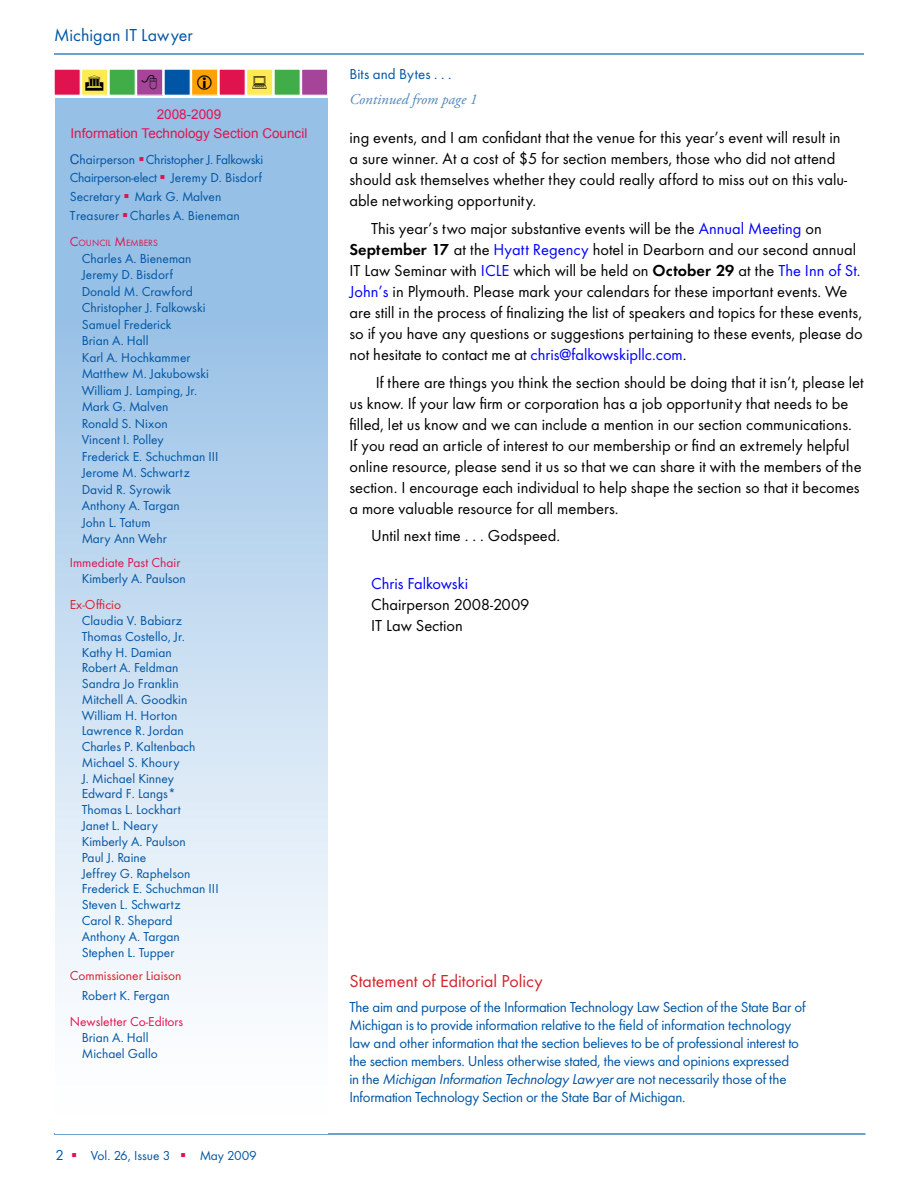
<style>
.page{position:relative;width:918px;height:1188px;background:#fff}
.page>*{position:absolute;margin:0;border:0;box-sizing:border-box;transform-origin:0 0}
.t1{font:18px "Futura Book DTC";color:#d2232a}
.t2{font:18px "Futura Book DTC";color:#0055a4}
.t3{font:16.5px/21px "Futura Book DTC";color:#000}
.t4{font:16.5px "Futura Book DTC";color:#00f}
.t5{font:15px/18px "Futura Book DTC";letter-spacing:-.02em;color:#0055a4}
.t6{font:15px "Futura Book Oblique DTC";letter-spacing:-.02em;color:#0055a4}
.t7{font:italic 15px "Adobe Garamond Pro";color:#4d88bf}
.t8{font:15px "Futura Book DTC";color:#0055a4}
.t9{font:13.5px/15.8px "Futura Book DTC";color:#0055a4}
.t10{font:13.5px/19.5px "Arial";color:#e1134f;text-align:center}
.t11{font:13.5px "Futura Book DTC";color:#e1134f}
.t12{font:13.5px "Futura Book DTC";color:#d2232a}
.t13{font:9.45px "Futura Book DTC";color:#e1134f}
.s1{font-family:"Arial"}
.s2{color:#e1134f}
.s3{font-size:13.5px}
.s4{font-size:15px}
.s5{color:#00f}
.s6{font-family:"Futura Demi Bold DTC"}
.s7{font-family:"Futura Book DTC"}
</style>
<div class="page">
<hr style="left:54px;top:53px;width:810px;height:2px;background:#0055a4">
<hr style="left:54px;top:1133px;width:812px;height:2px;background:#0055a4">
<div style="left:56px;top:99px;width:271px;height:1035px;background:linear-gradient(to bottom,#87b6e2,#fff)"></div>
<div style="left:54px;top:69px;width:26px;height:26px;background:#e1134f"></div>
<div style="left:82px;top:69px;width:26px;height:26px;background:#ffea53"></div>
<div style="left:81px;top:69px;width:27px;height:26px;border:1px solid #fff"></div>
<div style="left:109px;top:69px;width:26px;height:26px;background:#41ad49;border:1px solid #fff"></div>
<div style="left:137px;top:69px;width:26px;height:26px;background:#a54499"></div>
<div style="left:136px;top:69px;width:27px;height:26px;border:1px solid #fff"></div>
<div style="left:164px;top:69px;width:26px;height:26px;background:#0055a4"></div>
<div style="left:192px;top:69px;width:26px;height:26px;background:#ffa101"></div>
<div style="left:191px;top:69px;width:27px;height:26px;border:1px solid #fff"></div>
<div style="left:219px;top:69px;width:26px;height:26px;background:#e1134f"></div>
<div style="left:247px;top:69px;width:26px;height:26px;background:#ffea53"></div>
<div style="left:246px;top:69px;width:27px;height:26px;border:1px solid #fff"></div>
<div style="left:274px;top:69px;width:26px;height:26px;background:#41ad49;border:1px solid #fff"></div>
<div style="left:301px;top:69px;width:27px;height:26px;background:#a54499;border:1px solid #fff"></div>
<p class="t2" style="left:54px;top:25px;width:140px">Michigan IT Lawyer</p>
<p class="t10" style="left:71px;top:104px;width:238px">2008-2009<br>Information Technology Section Council</p>
<p class="t9" style="left:70px;top:150px;width:195px;line-height:18.6px"><span class="s1">C</span>hairperson <span class="s2">▪</span>Christopher J. Falkowski Chairperson-elect <span class="s2">▪</span> Jeremy D. Bisdorf Secretary <span class="s2">▪</span> Mark G. Malven Treasurer <span class="s2">▪</span>Charles A. Bieneman</p>
<p class="t13" style="left:70px;top:238px;width:90px"><span class="s3">C</span>OUNCIL <span class="s3">M</span>EMBERS</p>
<p class="t9" style="left:82px;top:250px;width:138px;line-height:16.5px">Charles A. Bieneman<br>Jeremy D. Bisdorf<br>Donald M. Crawford<br>Christopher J. Falkowski<br>Samuel Frederick<br>Brian A. Hall<br>Karl A. Hochkammer<br>Matthew M. Jakubowski<br>William J. Lamping, Jr.<br>Mark G. Malven<br>Ronald S. Nixon<br>Vincent I. Polley<br>Frederick E. Schuchman III<br>Jerome M. Schwartz<br>David R. Syrowik<br>Anthony A. Targan<br>John L. Tatum<br>Mary Ann Wehr</p>
<p class="t11" style="left:70px;top:555px;width:112px">Immediate Past Chair</p>
<p class="t9" style="left:82px;top:571px;width:106px">Kimberly A. Paulson</p>
<p class="t12" style="left:70px;top:597px;width:53px">Ex-Officio</p>
<p class="t9" style="left:82px;top:613px;width:138px">Claudia V. Babiarz<br>Thomas Costello, Jr.<br>Kathy H. Damian<br>Robert A. Feldman<br>Sandra Jo Franklin<br>Mitchell A. Goodkin<br>William H. Horton<br>Lawrence R. Jordan<br>Charles P. Kaltenbach<br>Michael S. Khoury<br>J. Michael Kinney<br>Edward F. Langs*<br>Thomas L. Lockhart<br>Janet L. Neary<br>Kimberly A. Paulson<br>Paul J. Raine<br>Jeffrey G. Raphelson<br>Frederick E. Schuchman III<br>Steven L. Schwartz<br>Carol R. Shepard<br>Anthony A. Targan<br>Stephen L. Tupper</p>
<p class="t12" style="left:70px;top:968px;width:113px">Commissioner Liaison</p>
<p class="t9" style="left:82px;top:987px;width:90px">Robert K. Fergan</p>
<p class="t11" style="left:70px;top:1014px;width:115px">Newsletter Co-Editors</p>
<p class="t9" style="left:82px;top:1030px;width:78px;line-height:16.2px">Brian A. Hall<br>Michael Gallo</p>
<p class="t9" style="left:56px;top:1148px;width:203px"><span class="s4">2</span> <span class="s2">▪</span> Vol. 26, Issue 3 <span class="s2">▪</span> May 2009</p>
<p class="t8" style="left:350px;top:65px;width:104px">Bits and Bytes . . .</p>
<p class="t7" style="left:350px;top:90px;width:129px">Continued from page 1</p>
<p class="t3" style="left:350px;top:127px;width:499px">ing events, and I am confidant that the venue for this year’s event will result in a sure winner. At a cost of $5 for section members, those who did not attend should ask themselves whether they could really afford to miss out on this valu&shy;able networking opportunity.</p>
<p class="t3" style="left:350px;top:218px;width:515px;text-indent:22px">This year’s two major substantive events will be the <span class="s5">Annual Meeting</span> on <span class="s6">September 17</span> at the <span class="s5">Hyatt Regency</span> hotel in Dearborn and our second annual IT Law Seminar with <span class="s5">ICLE</span> which will be held on <span class="s6">October 29</span> at the <span class="s5">The Inn of St.<br>John’s</span> in Plymouth. Please mark your calendars for these important events. We are still in the process of finalizing the list of speakers and topics for these events, so if you have any questions or suggestions pertaining to these events, please do not hesitate to contact me at <span class="s5">chris@falkowskipllc.com</span>.</p>
<p class="t3" style="left:350px;top:372px;width:516px;text-indent:26px">If there are things you think the section should be doing that it isn’t, please let us know. If your law firm or corporation has a job opportunity that needs to be filled, let us know and we can include a mention in our section communications.<br>If you read an article of interest to our membership or find an extremely helpful online resource, please send it us so that we can share it with the members of the section. I encourage each individual to help shape the section so that it becomes a more valuable resource for all members.</p>
<p class="t3" style="left:371px;top:525px;width:191px">Until next time . . . Godspeed.</p>
<p class="t4" style="left:371px;top:574px;width:99px">Chris Falkowski</p>
<p class="t3" style="left:371px;top:594px;width:160px">Chairperson 2008-2009<br>IT Law Section</p>
<p class="t1" style="left:350px;top:971px;width:195px">Statement of Editorial Policy</p>
<p class="t5" style="left:350px;top:998px;width:458px">The aim and purpose of the Information Technology Law Section of the State Bar of Michigan is to provide information relative to the field of information technology law and other information that the section believes to be of professional interest to the section members. Unless otherwise stated, the views and opinions expressed</p>
<p class="t6" style="left:350px;top:1071px;width:439px"><span class="s7">in the</span> Michigan Information Technology Lawyer <span class="s7">are not necessarily those of the</span></p>
<p class="t5" style="left:350px;top:1088px;width:338px">Information Technology Section or the State Bar of Michigan.</p>
</div>
